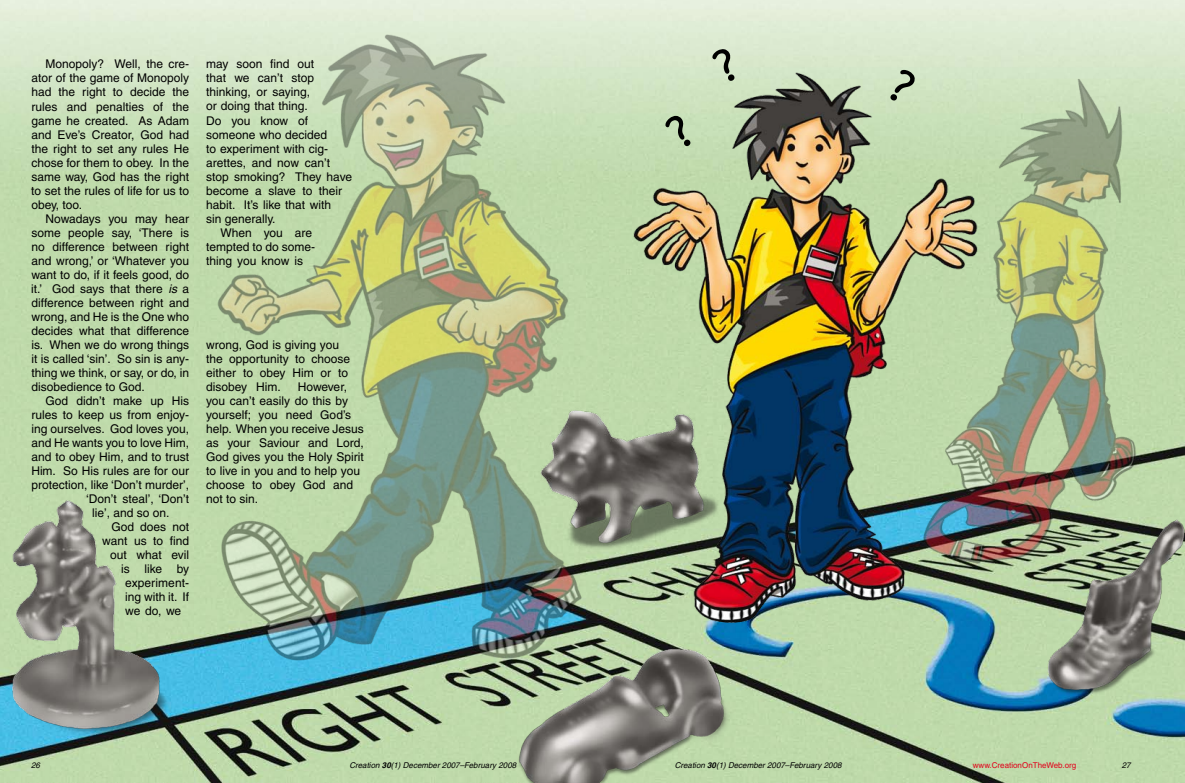
<style>
.page{position:relative;width:1185px;height:783px;background:#fff}
.page>*{position:absolute;margin:0;border:0;box-sizing:border-box;transform-origin:0 0}
.t1{font:12px/14px "Helvetica";color:#000}
.t2{font:italic 8px "Helvetica";color:#000}
.t3{font:8px "Helvetica";color:#e2001a}
.s1{font-style:italic}
.s2{font-weight:700}
</style>
<div class="page">
<img style="left:0;top:0;width:1185px;height:782px">
<img style="left:588px;top:390px;width:41px;height:173px">
<img style="left:629px;top:66px;width:353px;height:563px">
<img style="left:1028px;top:508px;width:157px;height:207px">
<img style="left:0;top:472px;width:208px;height:295px">
<img style="left:206px;top:24px;width:382px;height:637px">
<img style="left:920px;top:72px;width:229px;height:497px">
<img style="left:488px;top:612px;width:261px;height:170px">
<svg style="left:890px;top:70px;width:25px;height:31px"></svg>
<svg style="left:712px;top:49px;width:23px;height:32px"></svg>
<svg style="left:665px;top:116px;width:25px;height:30px"></svg>
<p class="t1" style="left:31px;top:57px;width:159px;text-align:justify;text-indent:14px">Monopoly? Well, the cre&shy;ator of the game of Monopoly had the right to decide the rules and penalties of the game he created. As Adam and Eve’s Creator, God had the right to set any rules He chose for them to obey. In the same way, God has the right to set the rules of life for us to obey, too.</p>
<p class="t1" style="left:31px;top:211px;width:159px;text-align:justify;text-indent:14px">Nowadays you may hear some people say, ‘There is no difference between right and wrong,’ or ‘Whatever you want to do, if it feels good, do it.’ God says that there <span class="s1">is</span> a difference between right and wrong, and He is the One who decides what that difference is. When we do wrong things it is called ‘sin’. So sin is any&shy;thing we think, or say, or do, in disobedience to God.</p>
<p class="t1" style="left:46px;top:393px;width:145px">God didn’t make up His</p>
<p class="t1" style="left:31px;top:407px;width:159px">rules to keep us from enjoy-</p>
<p class="t1" style="left:31px;top:421px;width:159px">ing ourselves. God loves you,</p>
<p class="t1" style="left:31px;top:435px;width:159px">and He wants you to love Him,</p>
<p class="t1" style="left:31px;top:449px;width:159px">and to obey Him, and to trust</p>
<p class="t1" style="left:31px;top:463px;width:159px">Him. So His rules are for our</p>
<p class="t1" style="left:31px;top:477px;width:159px">protection, like ‘Don’t murder’,</p>
<p class="t1" style="left:86px;top:491px;width:104px">‘Don’t steal’, ‘Don’t</p>
<p class="t1" style="left:92px;top:505px;width:79px">lie’, and so on.</p>
<p class="t1" style="left:111px;top:519px;width:79px">God does not</p>
<p class="t1" style="left:102px;top:533px;width:88px">want us to find</p>
<p class="t1" style="left:110px;top:547px;width:80px">out what evil</p>
<p class="t1" style="left:121px;top:561px;width:69px">is like by</p>
<p class="t1" style="left:125px;top:575px;width:65px">experiment-</p>
<p class="t1" style="left:125px;top:589px;width:65px">ing with it. If</p>
<p class="t1" style="left:125px;top:603px;width:57px">we do, we</p>
<p class="t1" style="left:206px;top:57px;width:109px">may soon find out</p>
<p class="t1" style="left:206px;top:71px;width:109px">that we can’t stop</p>
<p class="t1" style="left:206px;top:85px;width:105px">thinking, or saying,</p>
<p class="t1" style="left:206px;top:99px;width:103px">or doing that thing.</p>
<p class="t1" style="left:206px;top:113px;width:103px">Do you know of</p>
<p class="t1" style="left:206px;top:127px;width:122px">someone who decided</p>
<p class="t1" style="left:206px;top:141px;width:123px">to experiment with cig-</p>
<p class="t1" style="left:206px;top:155px;width:125px">arettes, and now can’t</p>
<p class="t1" style="left:206px;top:169px;width:147px">stop smoking? They have</p>
<p class="t1" style="left:206px;top:183px;width:137px">become a slave to their</p>
<p class="t1" style="left:206px;top:197px;width:126px">habit. It’s like that with</p>
<p class="t1" style="left:206px;top:211px;width:71px">sin generally.</p>
<p class="t1" style="left:220px;top:225px;width:93px">When you are</p>
<p class="t1" style="left:206px;top:239px;width:110px">tempted to do some-</p>
<p class="t1" style="left:206px;top:253px;width:98px">thing you know is</p>
<p class="t1" style="left:206px;top:338px;width:145px">wrong, God is giving you the opportunity to choose either to obey Him or to disobey Him.</p>
<p class="t1" style="left:206px;top:380px;width:159px;text-indent:92px">However, you can’t easily do this by yourself; you need God’s help. When you receive Jesus as your Saviour and Lord,<br>God gives you the Holy Spirit to live in you and to help you choose to obey God and not to sin.</p>
<p class="t2" style="left:31px;top:760px;width:10px">26</p>
<p class="t2" style="left:349px;top:760px;width:168px">Creation <span class="s2">30</span>(1) December 2007–February 2008</p>
<p class="t2" style="left:675px;top:760px;width:168px">Creation <span class="s2">30</span>(1) December 2007–February 2008</p>
<p class="t3" style="left:973px;top:760px;width:105px">www.CreationOnTheWeb.org</p>
<p class="t2" style="left:1122px;top:760px;width:10px">27</p>
</div>
